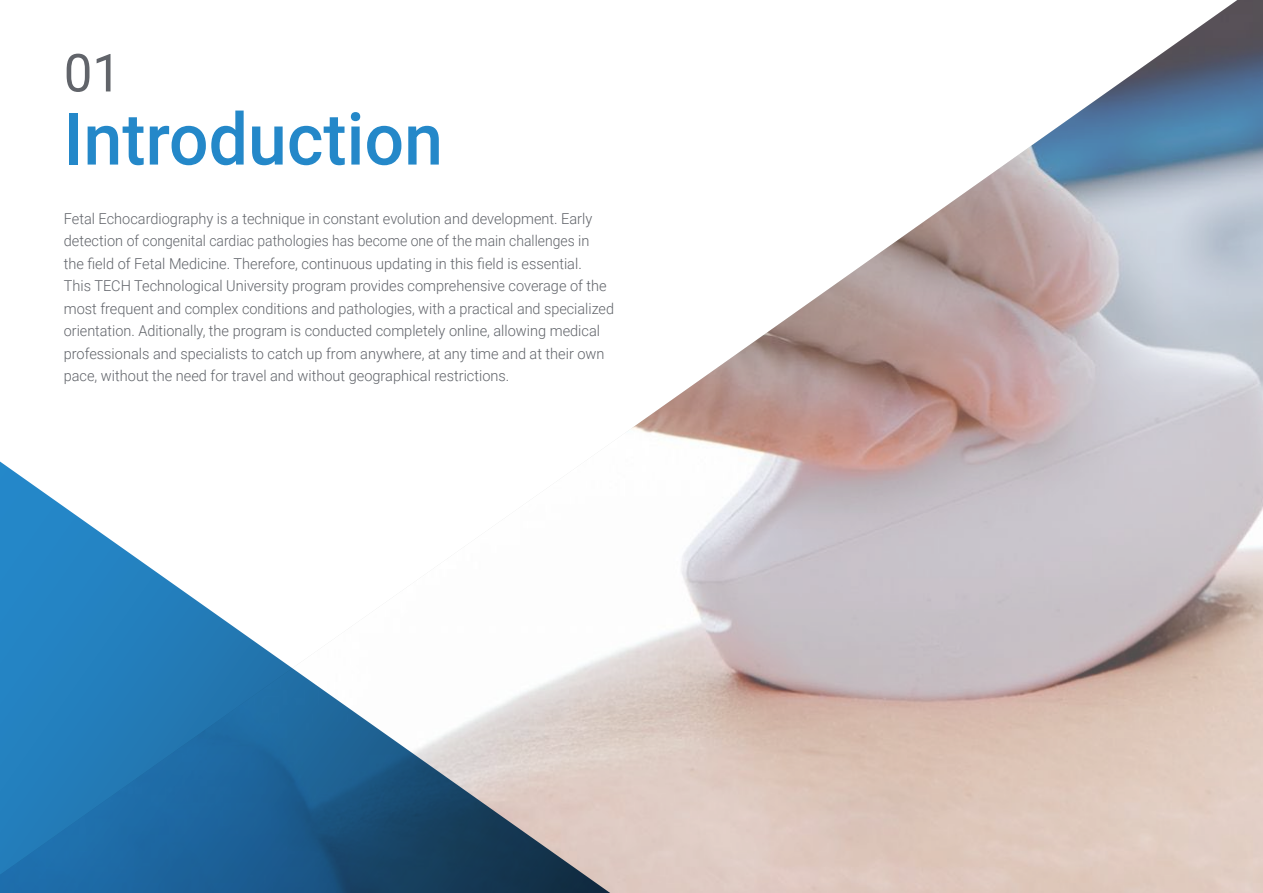
<style>
.page{position:relative;width:1263px;height:893px;background:#fff}
.page>*{position:absolute;margin:0;border:0;box-sizing:border-box;transform-origin:0 0}
.t1{font:500 72px "Roboto";color:#2488c9}
.t2{font:52.5px "Roboto";color:#61646a}
.t3{font:300 15px/22.5px "Roboto";color:#61646a}
</style>
<div class="page">
<img style="left:627px;top:0;width:636px;height:893px">
<svg style="left:0;top:446px;width:640px;height:447px"></svg>
<h2 class="t2" style="left:64px;top:36px;width:59px">01</h2>
<h1 class="t1" style="left:64px;top:89px;width:381px">Introduction</h1>
<p class="t3" style="left:64px;top:207px;width:552px">Fetal Echocardiography is a technique in constant evolution and development. Early detection of congenital cardiac pathologies has become one of the main challenges in<br>the field of Fetal Medicine. Therefore, continuous updating in this field is essential.<br>This TECH Technological University program provides comprehensive coverage of the most frequent and complex conditions and pathologies, with a practical and specialized orientation. Aditionally, the program is conducted completely online, allowing medical professionals and specialists to catch up from anywhere, at any time and at their own pace, without the need for travel and without geographical restrictions.</p>
</div>
